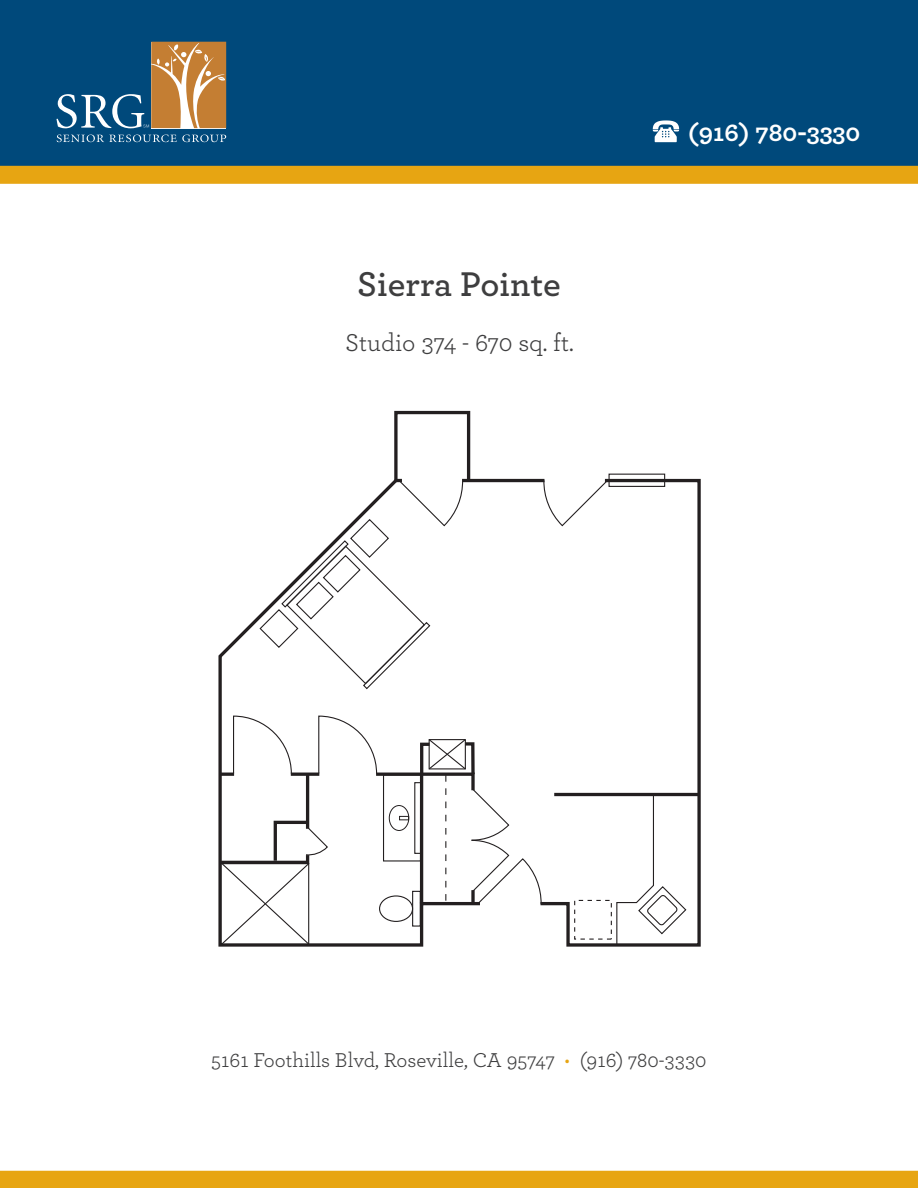
<style>
.page{position:relative;width:918px;height:1188px;background:#fff}
.page>*{position:absolute;margin:0;border:0;box-sizing:border-box;transform-origin:0 0}
.t1{font:600 36px "Archer";color:#3e3e3f}
.t2{font:25.5px "Archer";color:#3e3e3f}
.t3{font:700 25.5px "Archer";color:#fff}
.t4{font:21px "Archer";color:#3e3e3f}
.s1{color:#e7a512}
</style>
<div class="page">
<div style="left:0;top:0;width:918px;height:175px;background:#00497b"></div>
<div style="left:0;top:166px;width:918px;height:18px;background:#e7a512"></div>
<svg style="left:57px;top:135px;width:169px;height:7px"></svg>
<svg style="left:56px;top:42px;width:170px;height:86px"></svg>
<svg style="left:653px;top:120px;width:26px;height:22px"></svg>
<div style="left:0;top:1171px;width:918px;height:17px;background:#e7a512"></div>
<svg style="left:537px;top:477px;width:164px;height:470px"></svg>
<hr style="left:462px;top:479px;width:82px;height:3px;background:#231f20">
<hr style="left:554px;top:793px;width:146px;height:3px;background:#231f20">
<div style="left:609px;top:474px;width:56px;height:13px;border:1px solid #231f20"></div>
<svg style="left:259px;top:410px;width:213px;height:280px"></svg>
<svg style="left:543px;top:479px;width:65px;height:48px"></svg>
<svg style="left:218px;top:715px;width:324px;height:232px"></svg>
<svg style="left:616px;top:796px;width:71px;height:150px"></svg>
<p class="t1" style="left:357px;top:257px;width:205px">Sierra Pointe</p>
<p class="t2" style="left:345px;top:325px;width:230px">Studio 374 - 670 sq. ft.</p>
<p class="t3" style="left:688px;top:112px;width:174px">(916) 780-3330</p>
<p class="t4" style="left:211px;top:1045px;width:497px">5161 Foothills Blvd, Roseville, CA 95747 <span class="s1">•</span> (916) 780-3330</p>
</div>
